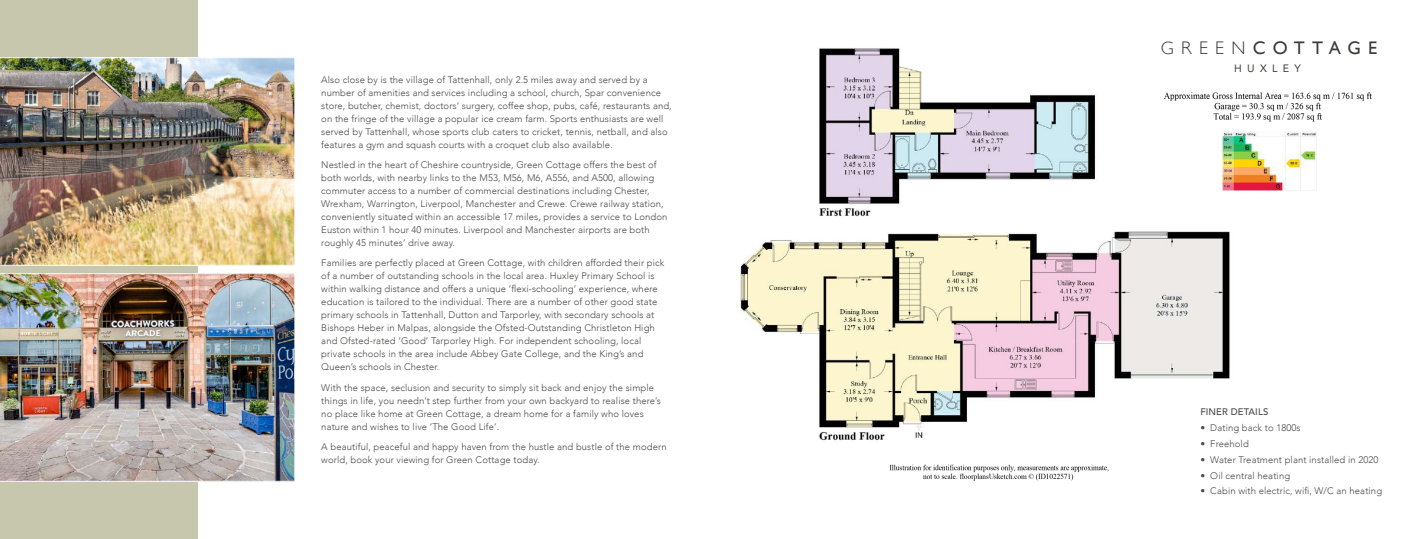
<style>
.page{position:relative;width:1418px;height:539px;background:#fff}
.page>*{position:absolute;margin:0;border:0;box-sizing:border-box;transform-origin:0 0}
.t1{font:18.2px "Gill Sans";letter-spacing:.38em;color:#3c3c3b}
.t2{font:10.7px "Avenir";letter-spacing:.5em;color:#3c3c3b}
.t3{font:300 9.5px/13px "Avenir";letter-spacing:.01em;color:#4a4a49}
.t4{font:500 9.5px "Avenir";letter-spacing:.01em;color:#4a4a49}
.s1{font-weight:300}
</style>
<div class="page">
<div style="left:0;top:0;width:197px;height:539px;background:#c7c7ad"></div>
<img style="left:0;top:273px;width:295px;height:208px">
<img style="left:0;top:57px;width:295px;height:209px">
<img style="left:739px;top:48px;width:511px;height:393px">
<img style="left:1161px;top:87px;width:211px;height:36px">
<img style="left:889px;top:464px;width:220px;height:17px">
<img style="left:1220px;top:132px;width:96px;height:58px">
<p class="t3" style="left:321px;top:73px;width:352px">Also close by is the village of Tattenhall, only 2.5 miles away and served by a number of amenities and services including a school, church, Spar convenience store, butcher, chemist, doctors’ surgery, coffee shop, pubs, café, restaurants and, on the fringe of the village a popular ice cream farm. Sports enthusiasts are well served by Tattenhall, whose sports club caters to cricket, tennis, netball, and also features a gym and squash courts with a croquet club also available.</p>
<p class="t3" style="left:321px;top:158px;width:347px">Nestled in the heart of Cheshire countryside, Green Cottage offers the best of both worlds, with nearby links to the M53, M56, M6, A556, and A500, allowing commuter access to a number of commercial destinations including Chester, Wrexham, Warrington, Liverpool, Manchester and Crewe. Crewe railway station, conveniently situated within an accessible 17 miles, provides a service to London Euston within 1 hour 40 minutes. Liverpool and Manchester airports are both roughly 45 minutes’ drive away.</p>
<p class="t3" style="left:321px;top:256px;width:344px">Families are perfectly placed at Green Cottage, with children afforded their pick of a number of outstanding schools in the local area. Huxley Primary School is within walking distance and offers a unique ‘flexi-schooling’ experience, where education is tailored to the individual. There are a number of other good state primary schools in Tattenhall, Dutton and Tarporley, with secondary schools at Bishops Heber in Malpas, alongside the Ofsted-Outstanding Christleton High and Ofsted-rated ‘Good’ Tarporley High. For independent schooling, local private schools in the area include Abbey Gate College, and the King’s and Queen’s schools in Chester.</p>
<p class="t3" style="left:321px;top:380px;width:341px">With the space, seclusion and security to simply sit back and enjoy the simple things in life, you needn’t step further from your own backyard to realise there’s no place like home at Green Cottage, a dream home for a family who loves nature and wishes to live ‘The Good Life’.</p>
<p class="t3" style="left:321px;top:439px;width:347px">A beautiful, peaceful and happy haven from the hustle and bustle of the modern world, book your viewing for Green Cottage today.</p>
<h1 class="t1" style="left:1160px;top:37px;width:218px"><span class="s1">GREEN</span>COTTAGE</h1>
<p class="t2" style="left:1234px;top:59px;width:68px">HUXLEY</p>
<p class="t4" style="left:1200px;top:403px;width:70px">FINER DETAILS</p>
<p class="t3" style="left:1200px;top:421px;width:102px">• Dating back to 1800s</p>
<p class="t3" style="left:1200px;top:437px;width:50px">• Freehold</p>
<p class="t3" style="left:1200px;top:453px;width:180px">• Water Treatment plant installed in 2020</p>
<p class="t3" style="left:1200px;top:468px;width:91px">• Oil central heating</p>
<p class="t3" style="left:1200px;top:484px;width:183px">• Cabin with electric, wifi, W/C an heating</p>
</div>
